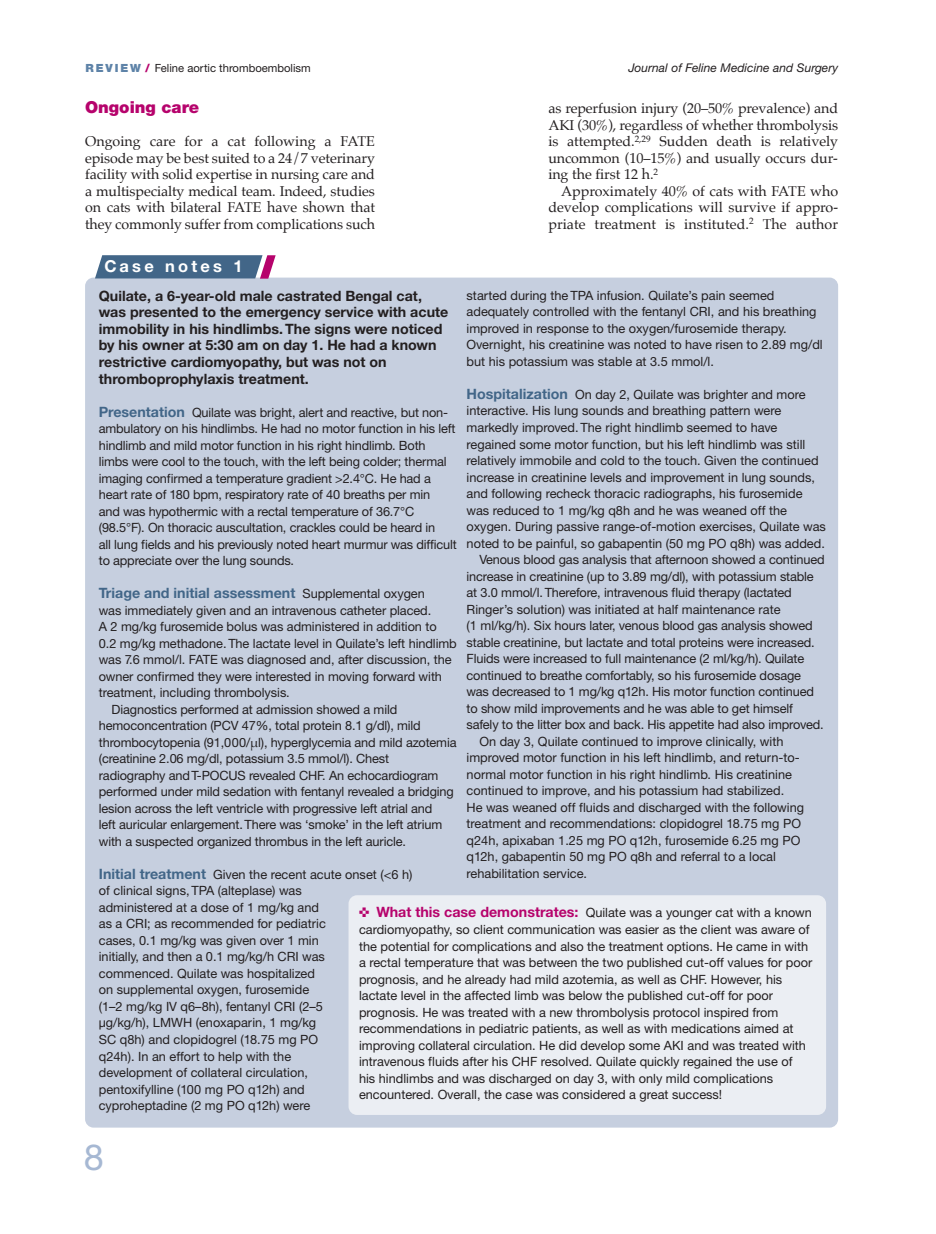
<style>
.page{position:relative;width:936px;height:1234px;background:#fff}
.page>*{position:absolute;margin:0;border:0;box-sizing:border-box;transform-origin:0 0}
.t1{font:36px "Helvetica Neue CE";color:#a6b8d3}
.t2{font:900 16.5px "Helvetica Neue CE";color:#b6036c}
.t3{font:700 16.5px "Helvetica Neue CE";letter-spacing:.195em;color:#fff}
.t4{font:14.25px/16.5px "Palatino";letter-spacing:-.005em;color:#231f20;text-align:justify}
.t5{font:700 14.25px/16.5px "Helvetica Neue CE";color:#231f20}
.t6{font:700 14.25px "Helvetica Neue CE";color:#426688}
.t7{font:12.75px/16.5px "Helvetica Neue CE";color:#231f20}
.t8{font:italic 12px "Helvetica Neue CE";color:#231f20}
.t9{font:11.25px "Helvetica Neue CE";color:#231f20}
.s1{font-weight:900;color:#5e83a8}
.s2{font-weight:900;color:#b6036c}
.s3{font-weight:700;font-size:14.25px;color:#426688}
.s4{font-weight:400;font-size:12.75px;color:#231f20}
.s5{font-family:"Palatino"}
.s6{font-weight:700;font-size:14.25px;color:#b6036c}
</style>
<div class="page">
<div style="left:85px;top:277px;width:753px;height:850px;background:#c6cfdf;border-radius:9px"></div>
<div style="left:348px;top:895px;width:478px;height:219px;background:#ebeef3;border-radius:9px"></div>
<svg style="left:95px;top:255px;width:180px;height:23px;background:#546c8f"></svg>
<p class="t9" style="left:86px;top:64px;width:227px"><span class="s1">R E V I E W</span> <span class="s2">/</span> Feline aortic thromboembolism</p>
<p class="t2" style="left:85px;top:101px;width:116px">Ongoing care</p>
<p class="t4" style="left:85px;top:134px;width:291px">ongoing care for a cat following a FATE episode may be best suited to a 24/7 veterinary facility with solid expertise in nursing care and a multispecialty medical team. indeed, studies on cats with bilateral FATE have shown that they commonly suffer from complications such</p>
<p class="t3" style="left:104px;top:260px;width:140px">Case notes 1</p>
<p class="t8" style="left:628px;top:64px;width:211px">Journal of Feline Medicine and Surgery</p>
<p class="t4" style="left:548px;top:101px;width:291px">as reperfusion injury (20–50% prevalence) and AKi (30%), regardless of whether thrombolysis is attempted.<sup>2,29</sup> Sudden death is relatively uncommon (10–15%) and usually occurs dur&shy;ing the first 12 h.<sup>2</sup></p>
<p class="t4" style="left:548px;top:184px;width:291px;text-indent:13px">Approximately 40% of cats with FATE who develop complications will survive if appro&shy;priate treatment is instituted.<sup>2</sup> The author</p>
<p class="t5" style="left:99px;top:289px;width:351px">Quilate, a 6-year-old male castrated Bengal cat, was presented to the emergency service with acute immobility in his hindlimbs. The signs were noticed by his owner at 5:30 am on day 1. He had a known restrictive cardiomyopathy, but was not on thromboprophylaxis treatment.</p>
<p class="t7" style="left:99px;top:405px;width:359px"><span class="s3">Presentation</span> Quilate was bright, alert and reactive, but non&shy;ambulatory on his hindlimbs. He had no motor function in his left hindlimb and mild motor function in his right hindlimb. Both limbs were cool to the touch, with the left being colder; thermal imaging confirmed a temperature gradient &gt;2.4°C. He had a heart rate of 180 bpm, respiratory rate of 40 breaths per min<br>and was hypothermic with a rectal temperature of 36.7°C (98.5°F). On thoracic auscultation, crackles could be heard in<br>all lung fields and his previously noted heart murmur was difficult to appreciate over the lung sounds.</p>
<p class="t6" style="left:99px;top:588px;width:327px">Triage and initial assessment <span class="s4">Supplemental oxygen</span></p>
<p class="t7" style="left:99px;top:603px;width:334px">was immediately given and an intravenous catheter placed.</p>
<p class="t7" style="left:99px;top:619px;width:339px">A 2 mg/kg furosemide bolus was administered in addition to</p>
<p class="t7" style="left:99px;top:636px;width:359px">0.2 mg/kg methadone. The lactate level in Quilate’s left hindlimb</p>
<p class="t7" style="left:99px;top:652px;width:354px">was 7.6 mmol/l. FATE was diagnosed and, after discussion, the</p>
<p class="t7" style="left:99px;top:669px;width:344px">owner confirmed they were interested in moving forward with</p>
<p class="t7" style="left:99px;top:685px;width:192px">treatment, including thrombolysis.</p>
<p class="t7" style="left:112px;top:702px;width:287px">Diagnostics performed at admission showed a mild</p>
<p class="t7" style="left:99px;top:718px;width:323px">hemoconcentration (PCV 47%, total protein 8.1 g/dl), mild</p>
<p class="t7" style="left:99px;top:735px;width:359px">thrombocytopenia (91,000/<span class="s5">μ</span>l), hyperglycemia and mild azotemia</p>
<p class="t7" style="left:99px;top:751px;width:292px">(creatinine 2.06 mg/dl, potassium 3.5 mmol/l). Chest</p>
<p class="t7" style="left:99px;top:768px;width:341px">radiography and T-POCUS revealed CHF. An echocardiogram</p>
<p class="t7" style="left:99px;top:784px;width:356px">performed under mild sedation with fentanyl revealed a bridging</p>
<p class="t7" style="left:99px;top:801px;width:335px">lesion across the left ventricle with progressive left atrial and</p>
<p class="t7" style="left:99px;top:817px;width:345px">left auricular enlargement. There was ‘smoke’ in the left atrium</p>
<p class="t7" style="left:99px;top:834px;width:309px">with a suspected organized thrombus in the left auricle.</p>
<p class="t7" style="left:99px;top:867px;width:315px"><span class="s3">Initial treatment</span> Given the recent acute onset (&lt;6 h) of clinical signs, TPA (alteplase) was<br>administered at a dose of 1 mg/kg and<br>as a CRI; as recommended for pediatric<br>cases, 0.1 mg/kg was given over 1 min<br>initially, and then a 0.1 mg/kg/h CRI was<br>commenced. Quilate was hospitalized<br>on supplemental oxygen, furosemide<br>(1–2 mg/kg IV q6–8h), fentanyl CRI (2–5<br>µg/kg/h), LMWH (enoxaparin, 1 mg/kg<br>SC q8h) and clopidogrel (18.75 mg PO<br>q24h). In an effort to help with the<br>development of collateral circulation,<br>pentoxifylline (100 mg PO q12h) and<br>cyproheptadine (2 mg PO q12h) were</p>
<p class="t7" style="left:466px;top:288px;width:357px">started during the TPA infusion. Quilate’s pain seemed adequately controlled with the fentanyl CRI, and his breathing improved in response to the oxygen/furosemide therapy.<br>Overnight, his creatinine was noted to have risen to 2.89 mg/dl but his potassium was stable at 3.5 mmol/l.</p>
<p class="t7" style="left:466px;top:387px;width:340px"><span class="s3">Hospitalization</span> On day 2, Quilate was brighter and more</p>
<p class="t7" style="left:466px;top:404px;width:316px">interactive. His lung sounds and breathing pattern were</p>
<p class="t7" style="left:466px;top:420px;width:312px">markedly improved. The right hindlimb seemed to have</p>
<p class="t7" style="left:466px;top:437px;width:340px">regained some motor function, but his left hindlimb was still</p>
<p class="t7" style="left:466px;top:453px;width:353px">relatively immobile and cold to the touch. Given the continued</p>
<p class="t7" style="left:466px;top:470px;width:350px">increase in creatinine levels and improvement in lung sounds,</p>
<p class="t7" style="left:466px;top:486px;width:337px">and following recheck thoracic radiographs, his furosemide</p>
<p class="t7" style="left:466px;top:503px;width:322px">was reduced to 1 mg/kg q8h and he was weaned off the</p>
<p class="t7" style="left:466px;top:519px;width:361px">oxygen. During passive range-of-motion exercises, Quilate was</p>
<p class="t7" style="left:466px;top:536px;width:360px">noted to be painful, so gabapentin (50 mg PO q8h) was added.</p>
<p class="t7" style="left:479px;top:552px;width:347px">Venous blood gas analysis that afternoon showed a continued</p>
<p class="t7" style="left:466px;top:569px;width:349px">increase in creatinine (up to 3.89 mg/dl), with potassium stable</p>
<p class="t7" style="left:466px;top:585px;width:327px">at 3.0 mmol/l. Therefore, intravenous fluid therapy (lactated</p>
<p class="t7" style="left:466px;top:602px;width:315px">Ringer’s solution) was initiated at half maintenance rate</p>
<p class="t7" style="left:466px;top:618px;width:347px">(1 ml/kg/h). Six hours later, venous blood gas analysis showed</p>
<p class="t7" style="left:466px;top:635px;width:350px">stable creatinine, but lactate and total proteins were increased.</p>
<p class="t7" style="left:466px;top:651px;width:339px">Fluids were increased to full maintenance (2 ml/kg/h). Quilate</p>
<p class="t7" style="left:466px;top:668px;width:336px">continued to breathe comfortably, so his furosemide dosage</p>
<p class="t7" style="left:466px;top:684px;width:349px">was decreased to 1 mg/kg q12h. His motor function continued</p>
<p class="t7" style="left:466px;top:701px;width:328px">to show mild improvements and he was able to get himself</p>
<p class="t7" style="left:466px;top:717px;width:358px">safely to the litter box and back. His appetite had also improved.</p>
<p class="t7" style="left:479px;top:734px;width:305px">On day 3, Quilate continued to improve clinically, with</p>
<p class="t7" style="left:466px;top:750px;width:334px">improved motor function in his left hindlimb, and return-to-</p>
<p class="t7" style="left:466px;top:767px;width:327px">normal motor function in his right hindlimb. His creatinine</p>
<p class="t7" style="left:466px;top:783px;width:319px">continued to improve, and his potassium had stabilized.</p>
<p class="t7" style="left:466px;top:800px;width:339px">He was weaned off fluids and discharged with the following</p>
<p class="t7" style="left:466px;top:816px;width:336px">treatment and recommendations: clopidogrel 18.75 mg PO</p>
<p class="t7" style="left:466px;top:833px;width:335px">q24h, apixaban 1.25 mg PO q12h, furosemide 6.25 mg PO</p>
<p class="t7" style="left:466px;top:849px;width:311px">q12h, gabapentin 50 mg PO q8h and referral to a local</p>
<p class="t7" style="left:466px;top:866px;width:122px">rehabilitation service.</p>
<p class="t7" style="left:359px;top:905px;width:455px;text-indent:17px"><span class="s6">What this case demonstrates:</span> Quilate was a younger cat with a known cardiomyopathy, so client communication was easier as the client was aware of the potential for complications and also the treatment options. He came in with a rectal temperature that was between the two published cut-off values for poor prognosis, and he already had mild azotemia, as well as CHF. However, his lactate level in the affected limb was below the published cut-off for poor prognosis. He was treated with a new thrombolysis protocol inspired from recommendations in pediatric patients, as well as with medications aimed at improving collateral circulation. He did develop some AKI and was treated with intravenous fluids after his CHF resolved. Quilate quickly regained the use of<br>his hindlimbs and was discharged on day 3, with only mild complications encountered. Overall, the case was considered a great success!</p>
<h1 class="t1" style="left:84px;top:1143px;width:22px">8</h1>
</div>
